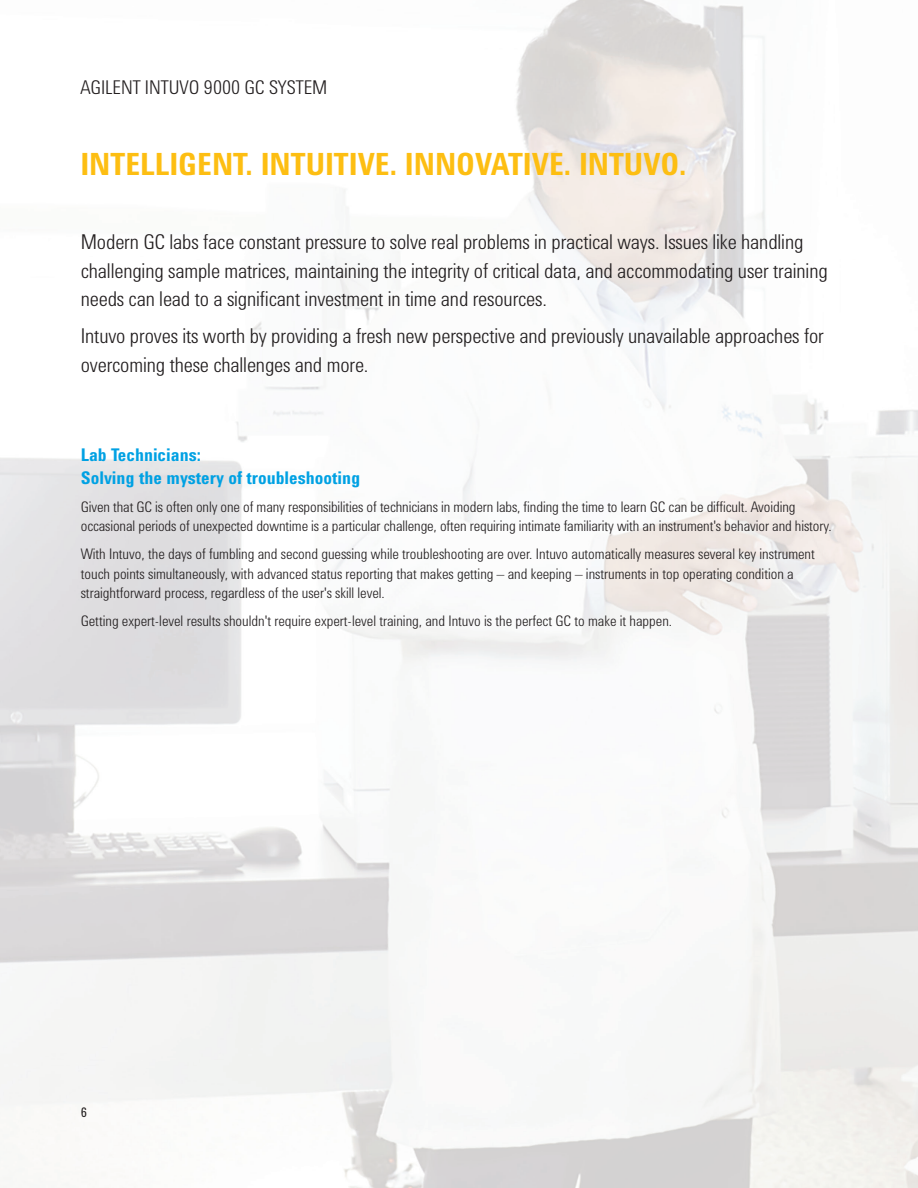
<style>
.page{position:relative;width:918px;height:1188px;background:#fff}
.page>*{position:absolute;margin:0;border:0;box-sizing:border-box;transform-origin:0 0}
.BROCHURE_HEADLINE_or{font:700 31.5px "Agilent Condensed CFF";color:#fdbe12}
.BROCHURE_INTRO_text{font:300 21px/28.5px "Agilent Condensed CFF";letter-spacing:-.005em;color:#231f20}
.BROCHURE_HEADER_blac{font:300 19.5px "Agilent Condensed CFF";color:#231f20}
.Body_text{font:700 18px/22.5px "Agilent Condensed CFF";color:#00a1e3}
.Body_text-2{font:300 15px/19.5px "Agilent Condensed CFF";color:#231f20}
.UNIVERSAL_FOOTER_pag{font:13.5px "Agilent Condensed CFF";color:#231f20}
</style>
<div class="page">
<img style="left:0;top:0;width:918px;height:1188px">
<p class="BROCHURE_HEADER_blac" style="left:80px;top:73px;width:248px">AGILENT INTUVO 9000 GC SYSTEM</p>
<p class="BROCHURE_HEADLINE_or" style="left:80px;top:141px;width:608px">INTELLIGENT. INTUITIVE. INNOVATIVE. INTUVO.</p>
<p class="BROCHURE_INTRO_text" style="left:81px;top:226px;width:748px">Modern GC labs face constant pressure to solve real problems in practical ways. Issues like handling challenging sample matrices, maintaining the integrity of critical data, and accommodating user training needs can lead to a significant investment in time and resources.</p>
<p class="BROCHURE_INTRO_text" style="left:81px;top:320px;width:745px">Intuvo proves its worth by providing a fresh new perspective and previously unavailable approaches for overcoming these challenges and more.</p>
<p class="Body_text" style="left:81px;top:443px;width:281px">Lab Technicians:<br>Solving the mystery of troubleshooting</p>
<p class="Body_text-2" style="left:81px;top:496px;width:752px">Given that GC is often only one of many responsibilities of technicians in modern labs, finding the time to learn GC can be difficult. Avoiding occasional periods of unexpected downtime is a particular challenge, often requiring intimate familiarity with an instrument's behavior and history.</p>
<p class="Body_text-2" style="left:81px;top:543px;width:736px">With Intuvo, the days of fumbling and second guessing while troubleshooting are over. Intuvo automatically measures several key instrument touch points simultaneously, with advanced status reporting that makes getting – and keeping – instruments in top operating condition a straightforward process, regardless of the user's skill level.</p>
<p class="Body_text-2" style="left:81px;top:610px;width:593px">Getting expert-level results shouldn't require expert-level training, and Intuvo is the perfect GC to make it happen.</p>
<p class="UNIVERSAL_FOOTER_pag" style="left:81px;top:1102px;width:8px">6</p>
</div>
